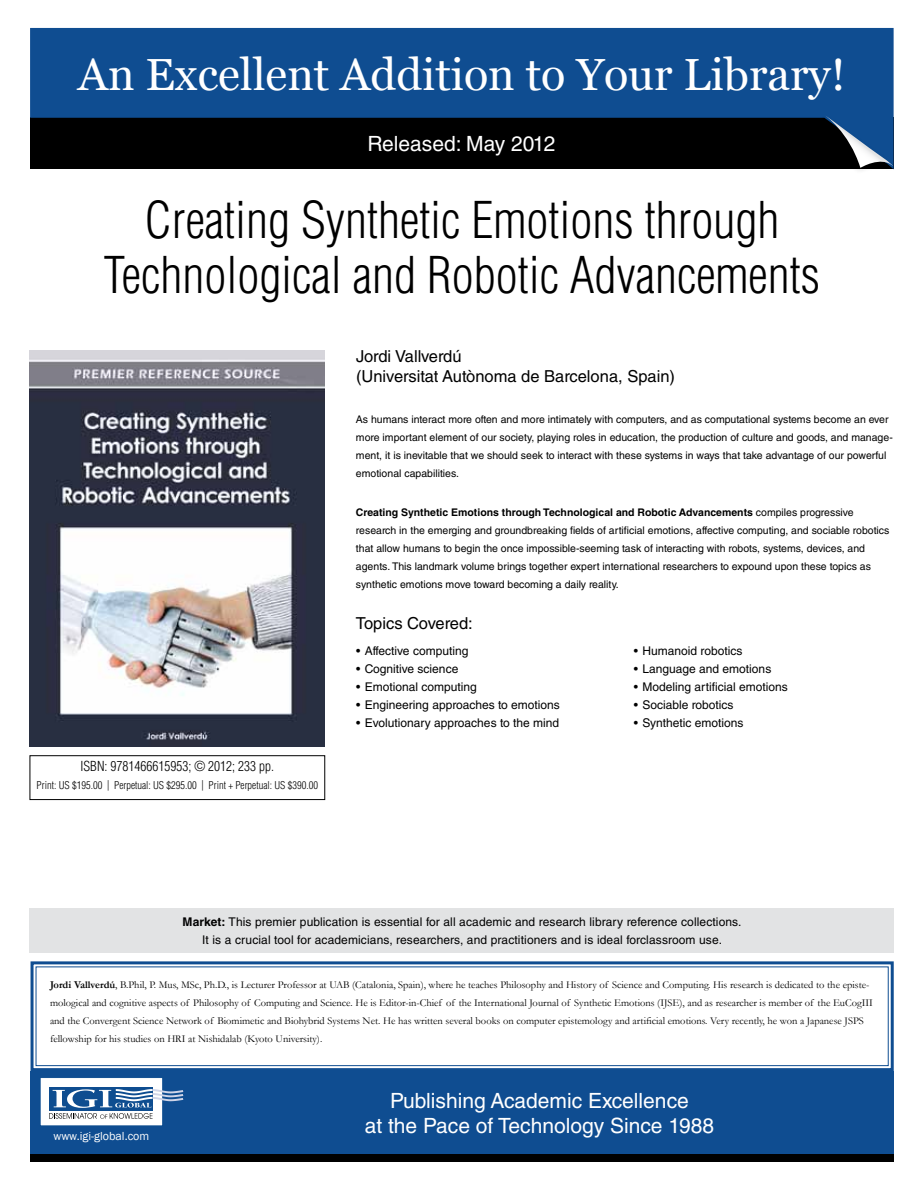
<style>
.page{position:relative;width:918px;height:1188px;background:#fff}
.page>*{position:absolute;margin:0;border:0;box-sizing:border-box;transform-origin:0 0}
.t1{font:300 condensed 49.5px/55.5px "Helvetica LT Std";color:#000;text-align:center}
.t2{font:45px "Vani";color:#fff}
.t3{font:21px/25.2px "Helvetica LT Std";color:#fff;text-align:center}
.t4{font:16.5px/19.8px "Helvetica LT Std";color:#000}
.t5{font:300 condensed 13.5px "Helvetica LT Std";color:#000}
.t6{font:12px/18px "Helvetica LT Std";color:#000;text-align:center}
.t7{font:12px "Franklin Gothic";color:#fff}
.t8{font:10.5px/18px "Helvetica LT Std";color:#000}
.t9{font:10.5px/18px "Garamond";color:#000}
.t10{font:300 condensed 10.5px "Helvetica LT Std";color:#000}
.s1{font-weight:700}
</style>
<div class="page">
<div style="left:29px;top:908px;width:865px;height:45px;background:#e2e3e4"></div>
<div style="left:30px;top:1071px;width:864px;height:83px;background:#0f4d91"></div>
<div style="left:40px;top:1078px;width:123px;height:48px;background:#fff"></div>
<div style="left:40px;top:1077px;width:123px;height:49px;border:1px solid #0e4d90"></div>
<div style="left:49px;top:1087px;width:103px;height:23px;background:#0e4d90"></div>
<svg style="left:49px;top:1089px;width:134px;height:30px"></svg>
<svg style="left:30px;top:28px;width:864px;height:141px;background:#09325f"></svg>
<div style="left:816px;top:111px;width:78px;height:63px;background:#000;opacity:.2"></div>
<svg style="left:824px;top:115px;width:69px;height:53px;background:#2f4d6d"></svg>
<svg style="left:30px;top:961px;width:864px;height:110px"></svg>
<div style="left:36px;top:966px;width:853px;height:100px;border:1px solid #0f4d91"></div>
<img style="left:29px;top:350px;width:296px;height:396px">
<div style="left:30px;top:756px;width:295px;height:44px;border:1px solid #000"></div>
<div style="left:30px;top:1154px;width:864px;height:8px;background:#000"></div>
<h2 class="t2" style="left:78px;top:48px;width:769px">An Excellent Addition to Your Library!</h2>
<h3 class="t3" style="left:367px;top:131px;width:190px">Released: May 2012</h3>
<h1 class="t1" style="left:104px;top:192px;width:718px">Creating Synthetic Emotions through<br>Technological and Robotic Advancements</h1>
<p class="t5" style="left:81px;top:758px;width:195px">ISBN: 9781466615953; © 2012; 233 pp.</p>
<p class="t10" style="left:37px;top:779px;width:283px">Print: US $195.00 | Perpetual: US $295.00 | Print + Perpetual: US $390.00</p>
<h3 class="t4" style="left:356px;top:347px;width:320px">Jordi Vallverdú<br>(Universitat Autònoma de Barcelona, Spain)</h3>
<p class="t8" style="left:356px;top:410px;width:538px">As humans interact more often and more intimately with computers, and as computational systems become an ever more important element of our society, playing roles in education, the production of culture and goods, and manage&shy;ment, it is inevitable that we should seek to interact with these systems in ways that take advantage of our powerful emotional capabilities.</p>
<p class="t8" style="left:356px;top:503px;width:535px"><span class="s1">Creating Synthetic Emotions through Technological and Robotic Advancements</span> compiles progressive research in the emerging and groundbreaking fields of artificial emotions, affective computing, and sociable robotics that allow humans to begin the once impossible-seeming task of interacting with robots, systems, devices, and agents. This landmark volume brings together expert international researchers to expound upon these topics as synthetic emotions move toward becoming a daily reality.</p>
<h3 class="t4" style="left:356px;top:614px;width:118px">Topics Covered:</h3>
<p class="t6" style="left:356px;top:642px;width:114px">• Affective computing</p>
<p class="t6" style="left:356px;top:660px;width:104px">• Cognitive science</p>
<p class="t6" style="left:356px;top:678px;width:122px">• Emotional computing</p>
<p class="t6" style="left:356px;top:696px;width:205px">• Engineering approaches to emotions</p>
<p class="t6" style="left:356px;top:714px;width:204px">• Evolutionary approaches to the mind</p>
<p class="t6" style="left:634px;top:642px;width:110px">• Humanoid robotics</p>
<p class="t6" style="left:634px;top:660px;width:139px">• Language and emotions</p>
<p class="t6" style="left:634px;top:678px;width:155px">• Modeling artificial emotions</p>
<p class="t6" style="left:634px;top:696px;width:101px">• Sociable robotics</p>
<p class="t6" style="left:634px;top:714px;width:111px">• Synthetic emotions</p>
<p class="t6" style="left:183px;top:912px;width:560px"><span class="s1">Market:</span> This premier publication is essential for all academic and research library reference collections.<br>It is a crucial tool for academicians, researchers, and practitioners and is ideal forclassroom use.</p>
<p class="t9" style="left:50px;top:975px;width:824px"><span class="s1">Jordi Vallverdú</span>, B.Phil, P. Mus, MSc, Ph.D., is Lecturer Professor at UAB (Catalonia, Spain), where he teaches Philosophy and History of Science and Computing. His research is dedicated to the episte&shy;mological and cognitive aspects of Philosophy of Computing and Science. He is Editor-in-Chief of the International Journal of Synthetic Emotions (IJSE), and as researcher is member of the EuCogIII and the Convergent Science Network of Biomimetic and Biohybrid Systems Net. He has written several books on computer epistemology and artificial emotions. Very recently, he won a Japanese JSPS fellowship for his studies on HRI at Nishidalab (Kyoto University).</p>
<p class="t7" style="left:53px;top:1128px;width:97px">www.igi-global.com</p>
<h3 class="t3" style="left:365px;top:1088px;width:351px">Publishing Academic Excellence<br>at the Pace of Technology Since 1988</h3>
</div>
